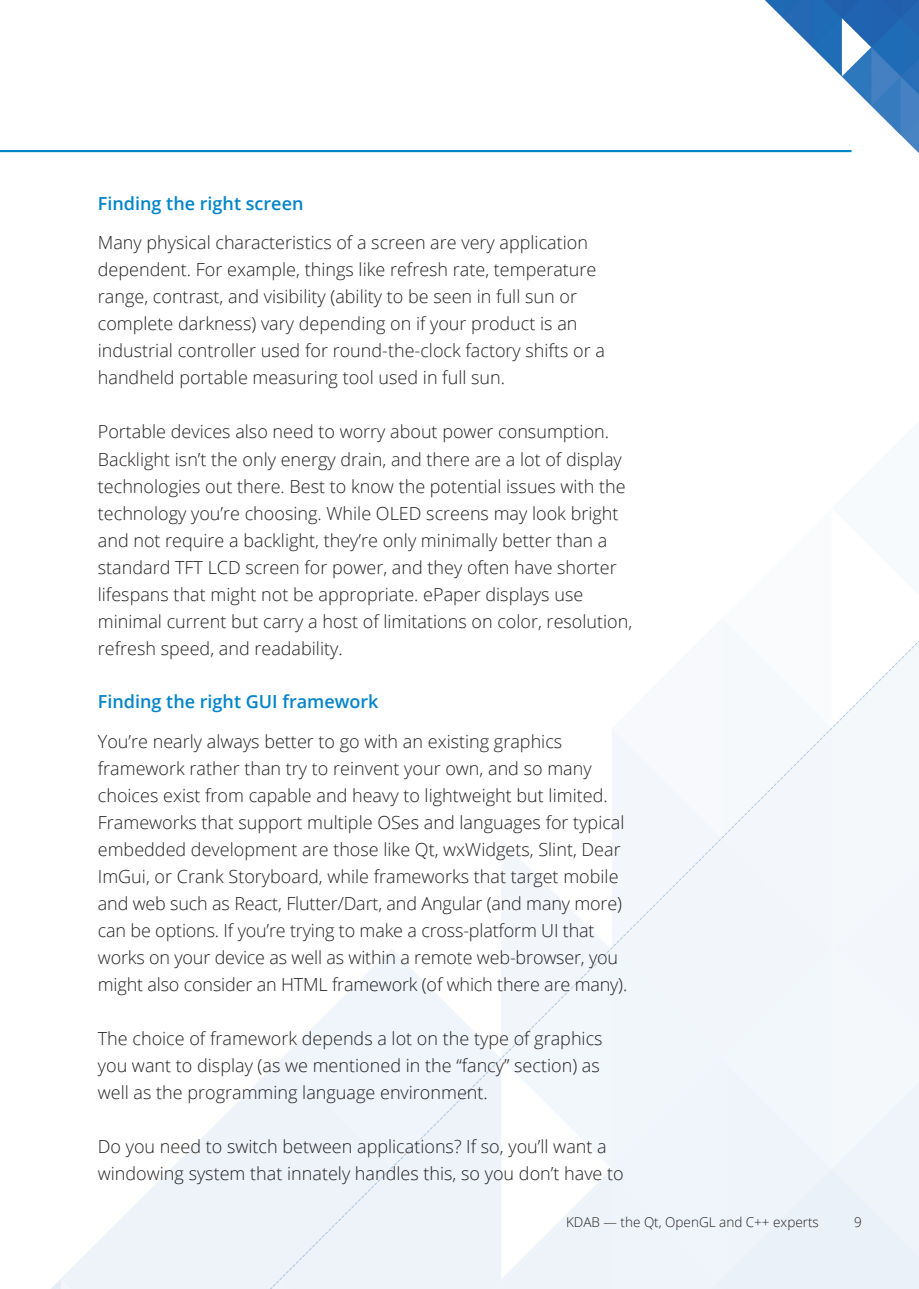
<style>
.page{position:relative;width:919px;height:1289px;background:#fff}
.page>*{position:absolute;margin:0;border:0;box-sizing:border-box;transform-origin:0 0}
.Body_Text{font:300 18px/27px "Open Sans";color:#231f20}
.Section_Subtitle{font:600 18px "Open Sans";color:#0084ca}
.t1{font:300 13.5px "Open Sans";color:#231f20}
</style>
<div class="page">
<img style="left:52px;top:642px;width:866px;height:646px">
<img style="left:738px;top:0;width:180px;height:153px">
<hr style="left:0;top:150px;width:851px;height:2px;background:#0084ca">
<p class="Section_Subtitle" style="left:98px;top:191px;width:207px">Finding the right screen</p>
<p class="Body_Text" style="left:98px;top:229px;width:508px">Many physical characteristics of a screen are very application dependent. For example, things like refresh rate, temperature range, contrast, and visibility (ability to be seen in full sun or complete darkness) vary depending on if your product is an industrial controller used for round-the-clock factory shifts or a handheld portable measuring tool used in full sun.</p>
<p class="Body_Text" style="left:98px;top:418px;width:536px">Portable devices also need to worry about power consumption.<br>Backlight isn’t the only energy drain, and there are a lot of display technologies out there. Best to know the potential issues with the technology you’re choosing. While OLED screens may look bright and not require a backlight, they’re only minimally better than a standard TFT LCD screen for power, and they often have shorter lifespans that might not be appropriate. ePaper displays use minimal current but carry a host of limitations on color, resolution, refresh speed, and readability.</p>
<p class="Section_Subtitle" style="left:98px;top:689px;width:282px">Finding the right GUI framework</p>
<p class="Body_Text" style="left:98px;top:727px;width:531px">You’re nearly always better to go with an existing graphics framework rather than try to reinvent your own, and so many choices exist from capable and heavy to lightweight but limited.<br>Frameworks that support multiple OSes and languages for typical embedded development are those like Qt, wxWidgets, Slint, Dear ImGui, or Crank Storyboard, while frameworks that target mobile and web such as React, Flutter/Dart, and Angular (and many more) can be options. If you’re trying to make a cross-platform UI that works on your device as well as within a remote web-browser, you might also consider an HTML framework (of which there are many).</p>
<p class="Body_Text" style="left:98px;top:1024px;width:506px">The choice of framework depends a lot on the type of graphics you want to display (as we mentioned in the “fancy” section) as well as the programming language environment.</p>
<p class="Body_Text" style="left:98px;top:1132px;width:527px">Do you need to switch between applications? If so, you’ll want a windowing system that innately handles this, so you don’t have to</p>
<p class="t1" style="left:566px;top:1212px;width:254px">KDAB — the Qt, OpenGL and C++ experts</p>
<p class="t1" style="left:853px;top:1212px;width:9px">9</p>
</div>
